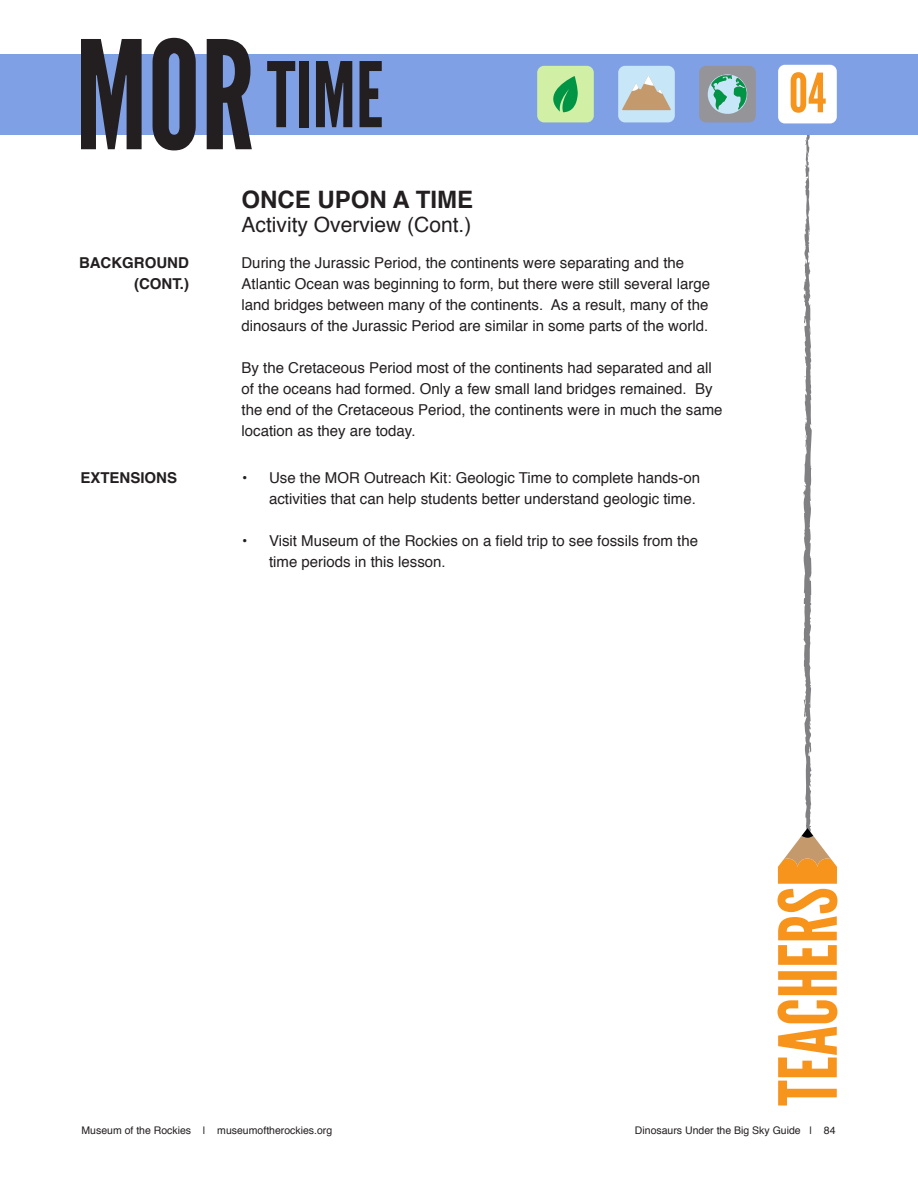
<style>
.page{position:relative;width:918px;height:1188px;background:#fff}
.page>*{position:absolute;margin:0;border:0;box-sizing:border-box;transform-origin:0 0}
.Banner_MOR{font:150px "League Gothic";color:#231f20}
.MOR_banner_subtitle{font:90px "League Gothic";color:#231f20}
.MOR_banner_subtitle-2{font:79.8px "League Gothic";color:#f7941c}
.t1{font:54px "League Gothic";color:#f7941c}
.Main_Title{font:700 24px "Helvetica";color:#231f20}
.Main_Title-2{font:21px "Helvetica";color:#231f20}
.Body_Copy_14_pt_Lead{font:15px/21px "Helvetica";color:#231f20}
.Subtitle_2{font:700 15px "Helvetica";color:#231f20}
.t2{font:10.5px "Helvetica";color:#231f20}
</style>
<div class="page">
<svg style="left:778px;top:135px;width:59px;height:749px"></svg>
<div style="left:0;top:54px;width:918px;height:81px;background:#80a0e5"></div>
<div style="left:618px;top:66px;width:57px;height:56px;background:#c7e6f7;border-radius:7px"></div>
<svg style="left:622px;top:76px;width:49px;height:34px"></svg>
<div style="left:699px;top:66px;width:57px;height:56px;background:#949499;border-radius:7px"></div>
<svg style="left:708px;top:74px;width:39px;height:40px"></svg>
<div style="left:778px;top:65px;width:59px;height:58px;background:#fff;border-radius:7px"></div>
<div style="left:537px;top:66px;width:57px;height:56px;background:#d1f0a6;border-radius:7px"></div>
<svg style="left:553px;top:76px;width:25px;height:36px"></svg>
<p class="Banner_MOR" style="left:75px;top:6px;width:181px">MOR</p>
<p class="MOR_banner_subtitle" style="left:267px;top:42px;width:118px">TIME</p>
<p class="Subtitle_2" style="left:79px;top:250px;width:111px">BACKGROUND</p>
<p class="Subtitle_2" style="left:134px;top:271px;width:56px">(CONT.)</p>
<p class="Subtitle_2" style="left:80px;top:466px;width:98px">EXTENSIONS</p>
<p class="Main_Title" style="left:242px;top:180px;width:233px">ONCE UPON A TIME</p>
<p class="Main_Title-2" style="left:242px;top:209px;width:231px">Activity Overview (Cont.)</p>
<p class="Body_Copy_14_pt_Lead" style="left:242px;top:253px;width:470px">During the Jurassic Period, the continents were separating and the Atlantic Ocean was beginning to form, but there were still several large land bridges between many of the continents. As a result, many of the dinosaurs of the Jurassic Period are similar in some parts of the world.</p>
<p class="Body_Copy_14_pt_Lead" style="left:242px;top:358px;width:483px">By the Cretaceous Period most of the continents had separated and all of the oceans had formed. Only a few small land bridges remained. By the end of the Cretaceous Period, the continents were in much the same location as they are today.</p>
<p class="Body_Copy_14_pt_Lead" style="left:242px;top:468px;width:460px;text-align:right">• Use the MOR Outreach Kit: Geologic Time to complete hands-on activities that can help students better understand geologic time.</p>
<p class="Body_Copy_14_pt_Lead" style="left:269px;top:531px;width:431px;text-indent:-27px">• Visit Museum of the Rockies on a field trip to see fossils from the time periods in this lesson.</p>
<h3 class="t1" style="left:789px;top:61px;width:39px">04</h3>
<p class="MOR_banner_subtitle-2" style="left:761px;top:1106px;width:220px;rotate:-90deg">TEACHERS</p>
<p class="t2" style="left:82px;top:1122px;width:252px">Museum of the Rockies | museumoftherockies.org</p>
<p class="t2" style="left:635px;top:1122px;width:202px">Dinosaurs Under the Big Sky Guide | 84</p>
</div>
